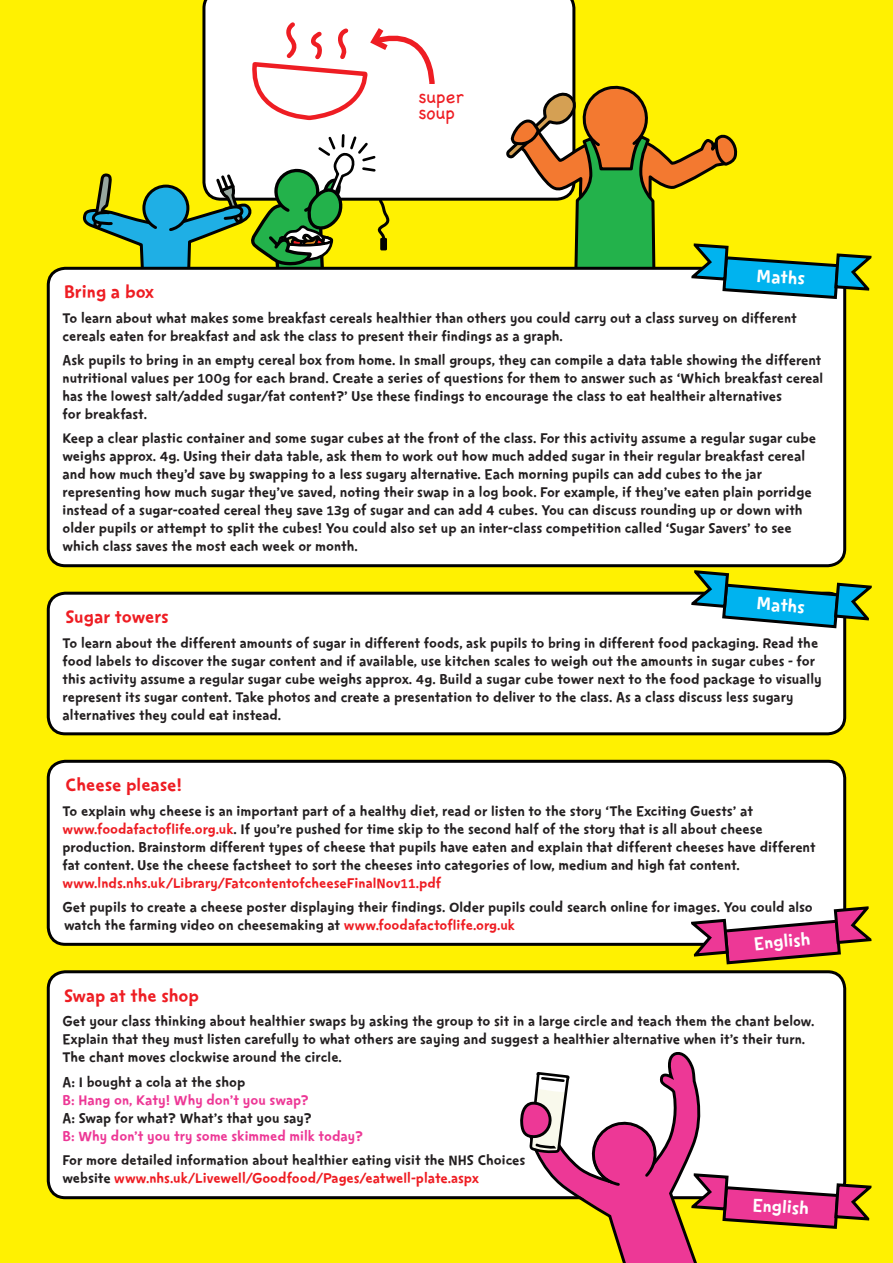
<style>
.page{position:relative;width:893px;height:1263px;background:#fff101}
.page>*{position:absolute;margin:0;border:0;box-sizing:border-box;transform-origin:0 0}
.Subhead_2{font:21px "Change 4 Life Text";color:#ee1d23}
.Body{font:21px "Change 4 Life Text";color:#fff}
.t1{font:18px/16.5px "Chalkboard";letter-spacing:.015em;color:#ee1d23}
.BODY_2{font:16.5px/18px "Change 4 Life Text";color:#231f20}
.BODY_2-2{font:16.5px/18px "Change 4 Life Text";color:#ed3896}
.s1{color:#ee1d23}
.s2{color:#231f20}
</style>
<div class="page">
<div style="left:48px;top:593px;width:797px;height:141px;background:#fff;border-radius:17px"></div>
<div style="left:47px;top:592px;width:799px;height:143px;border:3px solid #010101;border-radius:17px"></div>
<div style="left:48px;top:761px;width:797px;height:183px;background:#fff;border-radius:17px"></div>
<div style="left:47px;top:760px;width:799px;height:186px;border:3px solid #010101;border-radius:17px"></div>
<svg style="left:690px;top:905px;width:182px;height:60px"></svg>
<div style="left:48px;top:972px;width:797px;height:226px;background:#fff;border-radius:17px"></div>
<div style="left:47px;top:970px;width:799px;height:229px;border:3px solid #010101;border-radius:17px"></div>
<svg style="left:520px;top:1048px;width:352px;height:215px"></svg>
<div style="left:202px;top:0;width:373px;height:201px;background:#fff"></div>
<svg style="left:80px;top:133px;width:313px;height:134px"></svg>
<svg style="left:250px;top:18px;width:187px;height:105px;background:#fce4e5"></svg>
<div style="left:48px;top:268px;width:797px;height:298px;background:#fff;border-radius:17px"></div>
<div style="left:47px;top:267px;width:799px;height:300px;border:3px solid #010101;border-radius:17px"></div>
<svg style="left:503px;top:77px;width:369px;height:224px"></svg>
<svg style="left:690px;top:570px;width:182px;height:60px"></svg>
<p class="t1" style="left:419px;top:88px;width:46px">super soup</p>
<p class="Body" style="left:757px;top:267px;width:50px;rotate:4deg">Maths</p>
<p class="Subhead_2" style="left:64px;top:284px;width:92px">Bring a box</p>
<p class="BODY_2" style="left:63px;top:310px;width:736px">To learn about what makes some breakfast cereals healthier than others you could carry out a class survey on different cereals eaten for breakfast and ask the class to present their findings as a graph.</p>
<p class="BODY_2" style="left:63px;top:352px;width:762px">Ask pupils to bring in an empty cereal box from home. In small groups, they can compile a data table showing the different nutritional values per 100g for each brand. Create a series of questions for them to answer such as ‘Which breakfast cereal has the lowest salt/added sugar/fat content?’ Use these findings to encourage the class to eat healtheir alternatives<br>for breakfast.</p>
<p class="BODY_2" style="left:63px;top:431px;width:755px">Keep a clear plastic container and some sugar cubes at the front of the class. For this activity assume a regular sugar cube weighs approx. 4g. Using their data table, ask them to work out how much added sugar in their regular breakfast cereal and how much they’d save by swapping to a less sugary alternative. Each morning pupils can add cubes to the jar representing how much sugar they’ve saved, noting their swap in a log book. For example, if they’ve eaten plain porridge instead of a sugar-coated cereal they save 13g of sugar and can add 4 cubes. You can discuss rounding up or down with older pupils or attempt to split the cubes! You could also set up an inter-class competition called ‘Sugar Savers’ to see which class saves the most each week or month.</p>
<p class="Body" style="left:757px;top:595px;width:50px;rotate:5deg">Maths</p>
<p class="Subhead_2" style="left:66px;top:609px;width:105px">Sugar towers</p>
<p class="BODY_2" style="left:63px;top:635px;width:761px">To learn about the different amounts of sugar in different foods, ask pupils to bring in different food packaging. Read the food labels to discover the sugar content and if available, use kitchen scales to weigh out the amounts in sugar cubes - for this activity assume a regular sugar cube weighs approx. 4g. Build a sugar cube tower next to the food package to visually represent its sugar content. Take photos and create a presentation to deliver to the class. As a class discuss less sugary alternatives they could eat instead.</p>
<p class="Subhead_2" style="left:66px;top:777px;width:118px">Cheese please!</p>
<p class="BODY_2" style="left:63px;top:803px;width:754px">To explain why cheese is an important part of a healthy diet, read or listen to the story ‘The Exciting Guests’ at <span class="s1">www.foodafactoflife.org.uk</span>. If you’re pushed for time skip to the second half of the story that is all about cheese production. Brainstorm different types of cheese that pupils have eaten and explain that different cheeses have different fat content. Use the cheese factsheet to sort the cheeses into categories of low, medium and high fat content. <span class="s1">www.lnds.nhs.uk/Library/FatcontentofcheeseFinalNov11.pdf</span></p>
<p class="BODY_2" style="left:63px;top:899px;width:752px">Get pupils to create a cheese poster displaying their findings. Older pupils could search online for images. You could also watch the farming video on cheesemaking at <span class="s1">www.foodafactoflife.org.uk</span></p>
<p class="Body" style="left:753px;top:935px;width:58px;rotate:-5deg">English</p>
<p class="Subhead_2" style="left:64px;top:987px;width:137px">Swap at the shop</p>
<p class="BODY_2" style="left:63px;top:1013px;width:753px">Get your class thinking about healthier swaps by asking the group to sit in a large circle and teach them the chant below.<br>Explain that they must listen carefully to what others are saying and suggest a healthier alternative when it’s their turn.<br>The chant moves clockwise around the circle.</p>
<p class="BODY_2-2" style="left:63px;top:1074px;width:302px"><span class="s2">A: I bought a cola at the shop<br></span>B: Hang on, Katy! Why don’t you swap?<br><span class="s2">A: Swap for what? What’s that you say?<br></span>B: Why don’t you try some skimmed milk today?</p>
<p class="BODY_2" style="left:63px;top:1152px;width:464px">For more detailed information about healthier eating visit the NHS Choices website <span class="s1">www.nhs.uk/Livewell/Goodfood/Pages/eatwell-plate.aspx</span></p>
<p class="Body" style="left:753px;top:1196px;width:58px;rotate:4deg">English</p>
</div>
